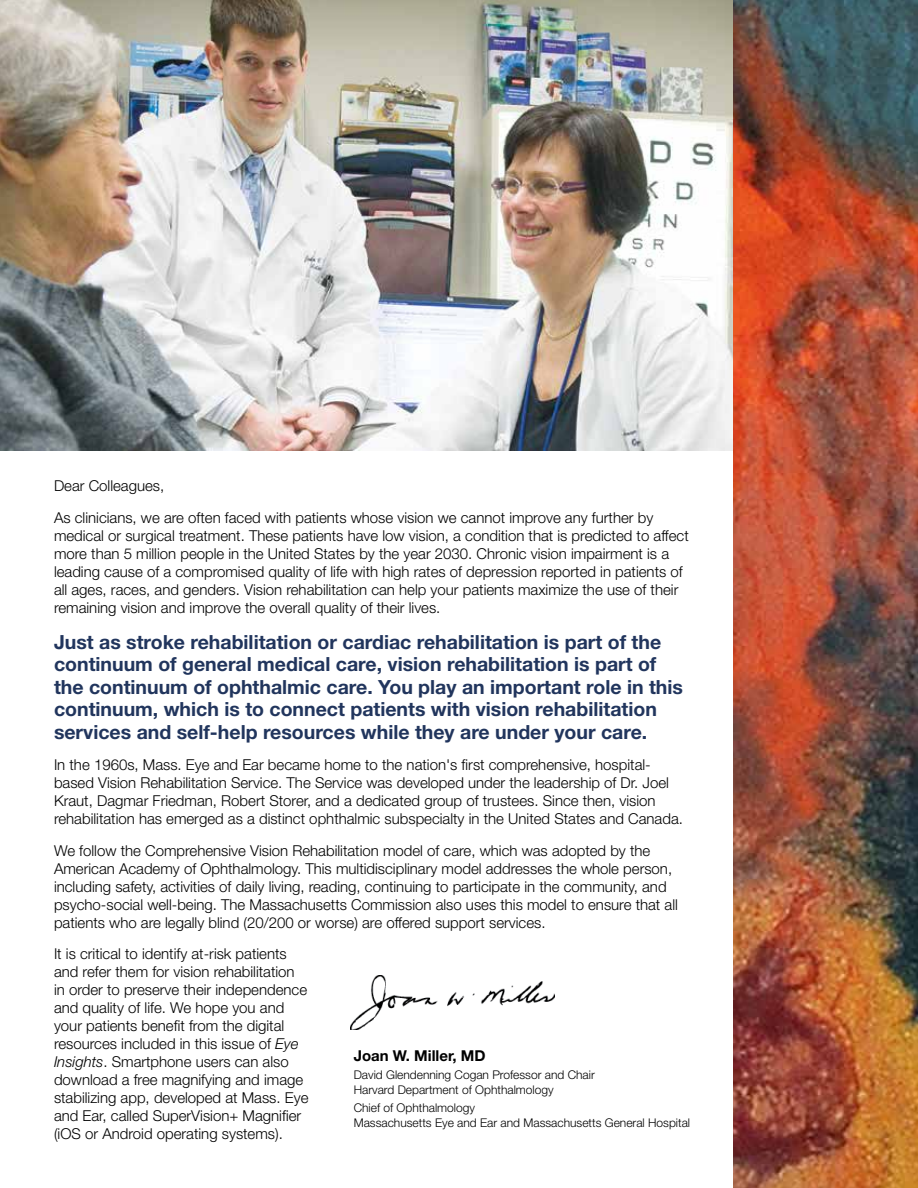
<style>
.page{position:relative;width:918px;height:1188px;background:#fff}
.page>*{position:absolute;margin:0;border:0;box-sizing:border-box;transform-origin:0 0}
.t1{font:700 19.5px/22.5px "Helvetica Neue LT Std";color:#21355d}
.t2{font:300 15px/18px "Helvetica Neue LT Std";color:#000}
.t3{font:700 15px "Helvetica Neue LT Std";color:#000}
.t4{font:300 12px/15px "Helvetica Neue LT Std";color:#000}
.s1{font-style:italic}
</style>
<div class="page">
<img style="left:350px;top:976px;width:205px;height:53px">
<img style="left:0;top:0;width:733px;height:450px">
<img style="left:733px;top:0;width:185px;height:1188px">
<p class="t2" style="left:54px;top:470px;width:601px;line-height:31.5px">Dear Colleagues,<br>As clinicians, we are often faced with patients whose vision we cannot improve any further by</p>
<p class="t2" style="left:54px;top:526px;width:636px">medical or surgical treatment. These patients have low vision, a condition that is predicted to affect more than 5 million people in the United States by the year 2030. Chronic vision impairment is a leading cause of a compromised quality of life with high rates of depression reported in patients of all ages, races, and genders. Vision rehabilitation can help your patients maximize the use of their remaining vision and improve the overall quality of their lives.</p>
<p class="t1" style="left:54px;top:630px;width:630px">Just as stroke rehabilitation or cardiac rehabilitation is part of the continuum of general medical care, vision rehabilitation is part of the continuum of ophthalmic care. You play an important role in this continuum, which is to connect patients with vision rehabilitation services and self-help resources while they are under your care.</p>
<p class="t2" style="left:54px;top:755px;width:630px">In the 1960s, Mass. Eye and Ear became home to the nation's first comprehensive, hospital&shy;based Vision Rehabilitation Service. The Service was developed under the leadership of Dr. Joel Kraut, Dagmar Friedman, Robert Storer, and a dedicated group of trustees. Since then, vision rehabilitation has emerged as a distinct ophthalmic subspecialty in the United States and Canada.</p>
<p class="t2" style="left:54px;top:841px;width:625px">We follow the Comprehensive Vision Rehabilitation model of care, which was adopted by the American Academy of Ophthalmology. This multidisciplinary model addresses the whole person, including safety, activities of daily living, reading, continuing to participate in the community, and psycho-social well-being. The Massachusetts Commission also uses this model to ensure that all patients who are legally blind (20/200 or worse) are offered support services.</p>
<p class="t2" style="left:54px;top:944px;width:256px">It is critical to identify at-risk patients and refer them for vision rehabilitation in order to preserve their independence and quality of life. We hope you and your patients benefit from the digital resources included in this issue of <span class="s1">Eye Insights</span>. Smartphone users can also download a free magnifying and image stabilizing app, developed at Mass. Eye and Ear, called SuperVision+ Magnifier (iOS or Android operating systems).</p>
<p class="t3" style="left:354px;top:1046px;width:133px">Joan W. Miller, MD</p>
<p class="t4" style="left:354px;top:1067px;width:243px">David Glendenning Cogan Professor and Chair<br>Harvard Department of Ophthalmology</p>
<p class="t4" style="left:354px;top:1100px;width:338px">Chief of Ophthalmology<br>Massachusetts Eye and Ear and Massachusetts General Hospital</p>
</div>
